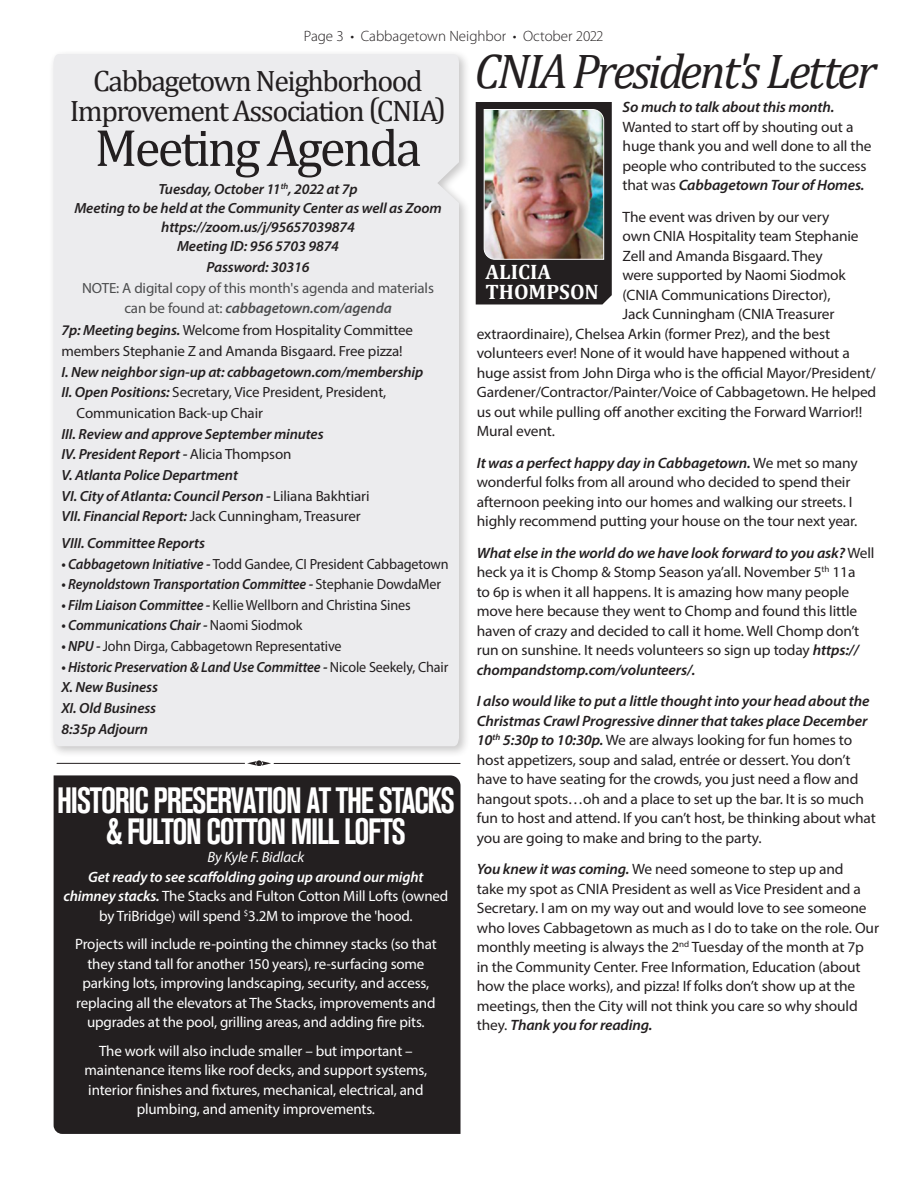
<style>
.page{position:relative;width:918px;height:1188px;background:#fff}
.page>*{position:absolute;margin:0;border:0;box-sizing:border-box;transform-origin:0 0}
.t1{font:53.1px "Cambria";letter-spacing:-.05em;color:#231f20}
.t2{font:italic 49.05px "Cambria";letter-spacing:-.055em;color:#231f20}
.t3{font:36.3px/31.5px "Akzidenz Grotesk BQ Bd Cnd Alt";letter-spacing:-.04em;color:#fff;text-align:center;scale:.86 1}
.t4{font:29.7px/30px "Cambria";letter-spacing:-.05em;color:#231f20;text-align:center}
.t5{font:700 21px "Cambria";color:#fff}
.t6{font:15px/19.5px "Myriad Pro";letter-spacing:-.01em;color:#231f20}
.t7{font:15px/19.5px "Myriad Pro";letter-spacing:-.01em;color:#fff;text-align:center}
.t8{font:300 15px "Myriad Pro";color:#231f20}
.t9{font:italic 15px "Myriad Pro";letter-spacing:-.01em;color:#fff}
.t10{font:italic 600 14.7px "Myriad Pro";letter-spacing:-.01em;color:#231f20}
.t11{font:14.7px/20.7px "Myriad Pro";letter-spacing:-.01em;color:#231f20}
.t12{font:14.7px "Myriad Pro";letter-spacing:-.01em;color:#231f20;scale:.96 1}
.t13{font:italic 600 14.7px "Myriad Pro";letter-spacing:-.01em;color:#231f20;scale:.96 1}
.t14{font:14.7px/20.7px "Myriad Pro";letter-spacing:-.01em;color:#4b4c4d;text-align:center}
.s1{font-weight:600;font-style:italic}
.s2{font-weight:400;font-style:normal}
</style>
<div class="page">
<svg style="left:247px;top:761px;width:24px;height:5px"></svg>
<hr style="left:57px;top:763px;width:188px;height:1px;background:#231f20">
<hr style="left:274px;top:763px;width:186px;height:1px;background:#231f20">
<div style="left:48px;top:49px;width:422px;height:708px;background:#231f20;opacity:.25"></div>
<div style="left:54px;top:54px;width:405px;height:692px;background:#ececee"></div>
<div style="left:54px;top:775px;width:407px;height:359px;background:#231f20"></div>
<img style="left:476px;top:102px;width:136px;height:202px">
<p class="t8" style="left:304px;top:28px;width:301px">Page 3 • Cabbagetown Neighbor • October 2022</p>
<p class="t4" style="left:70px;top:66px;width:378px">Cabbagetown Neighborhood<br>Improvement Association (CNIA)</p>
<p class="t1" style="left:95px;top:117px;width:328px">Meeting Agenda</p>
<p class="t10" style="left:158px;top:180px;width:201px">Tuesday, October 11<sup>th</sup>, 2022 at 7p</p>
<p class="t10" style="left:74px;top:199px;width:369px">Meeting to be held at the Community Center as well as Zoom</p>
<p class="t10" style="left:161px;top:218px;width:195px">https://zoom.us/j/95657039874</p>
<p class="t10" style="left:177px;top:237px;width:163px">Meeting ID: 956 5703 9874</p>
<p class="t10" style="left:207px;top:258px;width:105px">Password: 30316</p>
<p class="t14" style="left:82px;top:277px;width:353px">NOTE: A digital copy of this month's agenda and materials can be found at: <span class="s1">cabbagetown.com/agenda</span></p>
<p class="t11" style="left:62px;top:320px;width:353px"><span class="s1">7p: Meeting begins.</span> Welcome from Hospitality Committee members Stephanie Z and Amanda Bisgaard. Free pizza!</p>
<p class="t10" style="left:62px;top:362px;width:363px">I. New neighbor sign-up at: cabbagetown.com/membership</p>
<p class="t11" style="left:77px;top:382px;width:311px;text-indent:-15px"><span class="s1">II. Open Positions:</span> Secretary, Vice President, President,<br>Communication Back-up Chair</p>
<p class="t10" style="left:62px;top:424px;width:264px">III. Review and approve September minutes</p>
<p class="t10" style="left:62px;top:445px;width:231px">IV. President Report - <span class="s2">Alicia Thompson</span></p>
<p class="t10" style="left:62px;top:466px;width:178px">V. Atlanta Police Department</p>
<p class="t10" style="left:62px;top:486px;width:310px">VI. City of Atlanta: Council Person - <span class="s2">Liliana Bakhtiari</span></p>
<p class="t11" style="left:62px;top:506px;width:301px"><span class="s1">VII. Financial Report:</span> Jack Cunningham, Treasurer</p>
<p class="t10" style="left:62px;top:534px;width:145px">VIII. Committee Reports</p>
<p class="t12" style="left:62px;top:555px;width:405px"><span class="s1">• Cabbagetown Initiative -</span> Todd Gandee, CI President Cabbagetown</p>
<p class="t13" style="left:62px;top:575px;width:397px">• Reynoldstown Transportation Committee - <span class="s2">Stephanie DowdaMer</span></p>
<p class="t12" style="left:62px;top:596px;width:365px"><span class="s1">• Film Liaison Committee -</span> Kellie Wellborn and Christina Sines</p>
<p class="t13" style="left:62px;top:616px;width:252px">• Communications Chair - <span class="s2">Naomi Siodmok</span></p>
<p class="t12" style="left:62px;top:637px;width:293px"><span class="s1">• NPU -</span> John Dirga, Cabbagetown Representative</p>
<p class="t13" style="left:62px;top:657px;width:404px">• Historic Preservation &amp; Land Use Committee - <span class="s2">Nicole Seekely, Chair</span></p>
<p class="t10" style="left:62px;top:678px;width:98px">X. New Business</p>
<p class="t10" style="left:62px;top:699px;width:96px">XI. Old Business</p>
<p class="t10" style="left:62px;top:719px;width:88px">8:35p Adjourn</p>
<p class="t2" style="left:474px;top:37px;width:404px">CNIA President's Letter</p>
<p class="t6" style="left:623px;top:97px;width:251px"><span class="s1">So much to talk about this month.<br></span>Wanted to start off by shouting out a huge thank you and well done to all the people who contributed to the success that was <span class="s1">Cabbagetown Tour of Homes.</span></p>
<p class="t6" style="left:623px;top:207px;width:208px">The event was driven by our very</p>
<p class="t6" style="left:623px;top:226px;width:238px">own CNIA Hospitality team Stephanie</p>
<p class="t6" style="left:623px;top:246px;width:202px">Zell and Amanda Bisgaard. They</p>
<p class="t6" style="left:623px;top:265px;width:225px">were supported by Naomi Siodmok</p>
<p class="t6" style="left:623px;top:285px;width:210px">(CNIA Communications Director),</p>
<p class="t6" style="left:623px;top:304px;width:213px">Jack Cunningham (CNIA Treasurer</p>
<p class="t6" style="left:477px;top:324px;width:355px">extraordinaire), Chelsea Arkin (former Prez), and the best</p>
<p class="t6" style="left:477px;top:343px;width:375px">volunteers ever! None of it would have happened without a</p>
<p class="t6" style="left:477px;top:363px;width:400px">huge assist from John Dirga who is the official Mayor/President/</p>
<p class="t6" style="left:477px;top:382px;width:401px">Gardener/Contractor/Painter/Voice of Cabbagetown. He helped</p>
<p class="t6" style="left:477px;top:402px;width:387px">us out while pulling off another exciting the Forward Warrior!!</p>
<p class="t6" style="left:477px;top:421px;width:80px">Mural event.</p>
<p class="t6" style="left:477px;top:453px;width:382px"><span class="s1">It was a perfect happy day in Cabbagetown.</span> We met so many wonderful folks from all around who decided to spend their afternoon peeking into our homes and walking our streets. I highly recommend putting your house on the tour next year.</p>
<p class="t6" style="left:477px;top:543px;width:399px"><span class="s1">What else in the world do we have look forward to you ask?</span> Well heck ya it is Chomp &amp; Stomp Season ya’all. November 5<sup>th</sup> 11a<br>to 6p is when it all happens. It is amazing how many people move here because they went to Chomp and found this little haven of crazy and decided to call it home. Well Chomp don’t run on sunshine. It needs volunteers so sign up today <span class="s1">https:// chompandstomp.com/volunteers/.</span></p>
<p class="t6" style="left:477px;top:691px;width:401px"><span class="s1">I also would like to put a little thought into your head about the Christmas Crawl Progressive dinner that takes place December 10</span><sup>th</sup> <span class="s1">5:30p to 10:30p.</span> We are always looking for fun homes to host appetizers, soup and salad, entrée or dessert. You don’t have to have seating for the crowds, you just need a flow and hangout spots…oh and a place to set up the bar. It is so much fun to host and attend. If you can’t host, be thinking about what you are going to make and bring to the party.</p>
<p class="t6" style="left:477px;top:859px;width:404px"><span class="s1">You knew it was coming.</span> We need someone to step up and<br>take my spot as CNIA President as well as Vice President and a Secretary. I am on my way out and would love to see someone who loves Cabbagetown as much as I do to take on the role. Our monthly meeting is always the 2<sup>nd</sup> Tuesday of the month at 7p in the Community Center. Free Information, Education (about how the place works), and pizza! If folks don’t show up at the meetings, then the City will not think you care so why should they. <span class="s1">Thank you for reading.</span></p>
<p class="t5" style="left:485px;top:257px;width:67px">ALICIA</p>
<p class="t5" style="left:485px;top:277px;width:115px">THOMPSON</p>
<p class="t3" style="left:57px;top:784px;width:464px">HISTORIC PRESERVATION AT THE STACKS &amp; FULTON COTTON MILL LOFTS</p>
<p class="t9" style="left:207px;top:848px;width:98px">By Kyle F. Bidlack</p>
<p class="t7" style="left:63px;top:867px;width:386px"><span class="s1">Get ready to see scaffolding going up around our might chimney stacks.</span> The Stacks and Fulton Cotton Mill Lofts (owned by TriBridge) will spend <sup>$</sup>3.2M to improve the 'hood.</p>
<p class="t7" style="left:75px;top:934px;width:363px">Projects will include re-pointing the chimney stacks (so that they stand tall for another 150 years), re-surfacing some parking lots, improving landscaping, security, and access, replacing all the elevators at The Stacks, improvements and upgrades at the pool, grilling areas, and adding fire pits.</p>
<p class="t7" style="left:85px;top:1041px;width:344px">The work will also include smaller – but important – maintenance items like roof decks, and support systems, interior finishes and fixtures, mechanical, electrical, and plumbing, and amenity improvements.</p>
</div>
